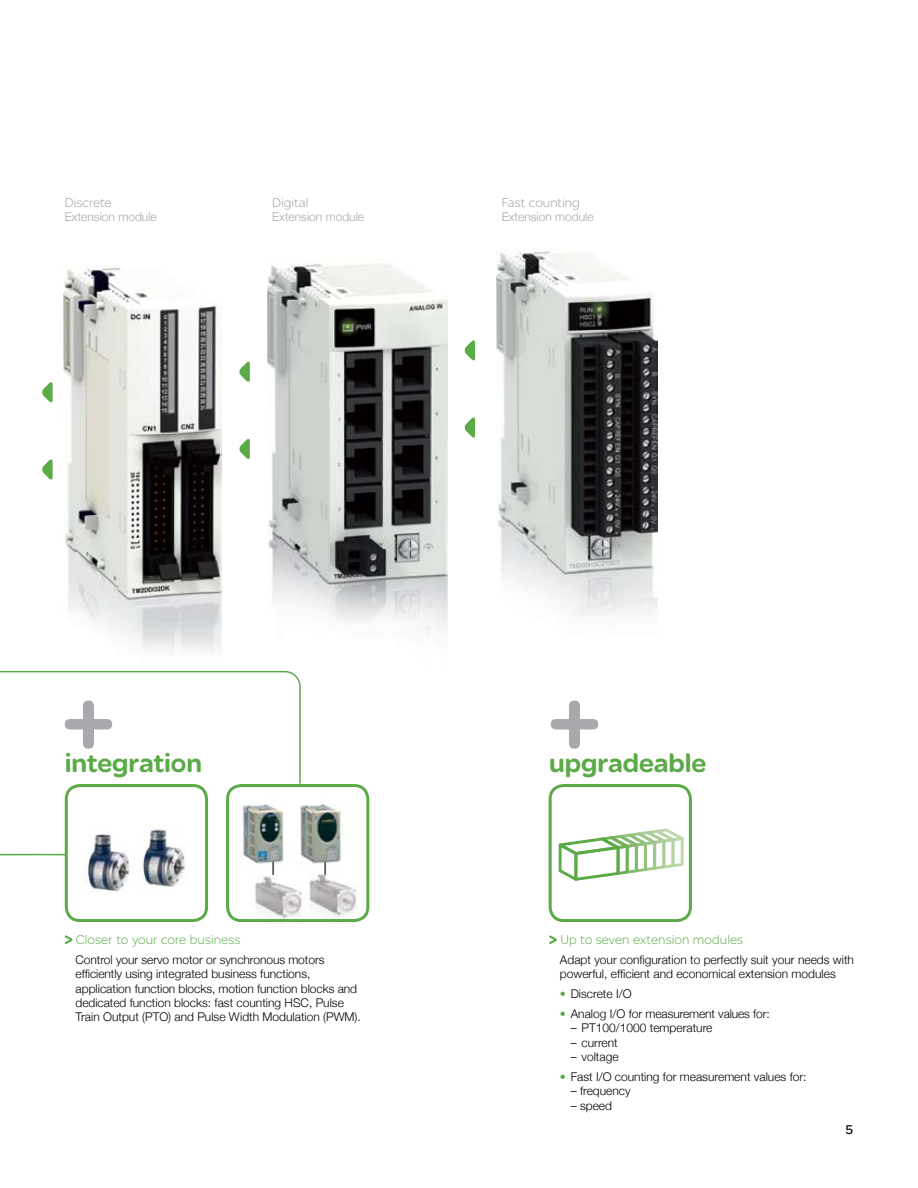
<style>
.page{position:relative;width:918px;height:1188px;background:#fff}
.page>*{position:absolute;margin:0;border:0;box-sizing:border-box;transform-origin:0 0}
.t1{font:900 27px "SE Optimist";letter-spacing:-.005em;color:#5aaa47}
.t2{font:300 13.5px "SE Optimist";letter-spacing:.005em;color:#5aaa47}
.t3{font:300 13.5px "SE Optimist";letter-spacing:.005em;color:#979ea4}
.t4{font:13.5px "SE Optimist";color:#000}
.t5{font:300 12px/14.4px "Helvetica Neue";color:#000}
.t6{font:300 12px "Helvetica Neue";color:#a7a9ac}
.s1{color:#5aaa47}
</style>
<div class="page">
<svg style="left:239px;top:361px;width:11px;height:21px"></svg>
<svg style="left:239px;top:439px;width:11px;height:20px"></svg>
<svg style="left:464px;top:340px;width:11px;height:21px"></svg>
<svg style="left:464px;top:417px;width:11px;height:21px"></svg>
<svg style="left:551px;top:701px;width:47px;height:48px"></svg>
<svg style="left:549px;top:935px;width:8px;height:9px"></svg>
<img style="left:64px;top:267px;width:157px;height:352px">
<img style="left:268px;top:263px;width:179px;height:367px">
<img style="left:496px;top:251px;width:162px;height:364px">
<div style="left:549px;top:784px;width:143px;height:138px;border:3px solid #5aaa47;border-radius:14px"></div>
<svg style="left:559px;top:828px;width:125px;height:53px"></svg>
<svg style="left:0;top:306px;width:112px;height:550px"></svg>
<img style="left:76px;top:810px;width:123px;height:108px">
<img style="left:230px;top:792px;width:139px;height:131px">
<svg style="left:272px;top:862px;width:2px;height:12px"></svg>
<svg style="left:324px;top:862px;width:2px;height:12px"></svg>
<svg style="left:65px;top:935px;width:7px;height:9px"></svg>
<div style="left:226px;top:784px;width:143px;height:138px;border:3px solid #5aaa47;border-radius:14px"></div>
<div style="left:65px;top:784px;width:143px;height:138px;border:3px solid #5aaa47;border-radius:14px"></div>
<svg style="left:0;top:619px;width:302px;height:166px"></svg>
<p class="t3" style="left:65px;top:194px;width:48px">Discrete</p>
<p class="t6" style="left:65px;top:210px;width:94px">Extension module</p>
<p class="t3" style="left:272px;top:194px;width:38px">Digital</p>
<p class="t6" style="left:272px;top:210px;width:94px">Extension module</p>
<p class="t3" style="left:502px;top:194px;width:80px">Fast counting</p>
<p class="t6" style="left:502px;top:210px;width:94px">Extension module</p>
<h1 class="t1" style="left:65px;top:744px;width:139px">integration</h1>
<p class="t2" style="left:76px;top:931px;width:166px">Closer to your core business</p>
<p class="t5" style="left:76px;top:952px;width:287px">Control your servo motor or synchronous motors efficiently using integrated business functions, application function blocks, motion function blocks and dedicated function blocks: fast counting HSC, Pulse Train Output (PTO) and Pulse Width Modulation (PWM).</p>
<h1 class="t1" style="left:549px;top:744px;width:159px">upgradeable</h1>
<p class="t2" style="left:560px;top:931px;width:184px">Up to seven extension modules</p>
<p class="t5" style="left:560px;top:952px;width:296px">Adapt your configuration to perfectly suit your needs with powerful, efficient and economical extension modules</p>
<p class="t5" style="left:560px;top:986px;width:73px"><span class="s1">•</span> Discrete I/O</p>
<p class="t5" style="left:560px;top:1006px;width:211px"><span class="s1">•</span> Analog I/O for measurement values for:</p>
<p class="t5" style="left:571px;top:1021px;width:143px">– PT100/1000 temperature</p>
<p class="t5" style="left:571px;top:1035px;width:49px">– current</p>
<p class="t5" style="left:571px;top:1049px;width:49px">– voltage</p>
<p class="t5" style="left:560px;top:1069px;width:248px"><span class="s1">•</span> Fast I/O counting for measurement values for:</p>
<p class="t5" style="left:571px;top:1084px;width:62px">– frequency</p>
<p class="t5" style="left:571px;top:1098px;width:43px">– speed</p>
<p class="t4" style="left:846px;top:1120px;width:9px">5</p>
</div>
